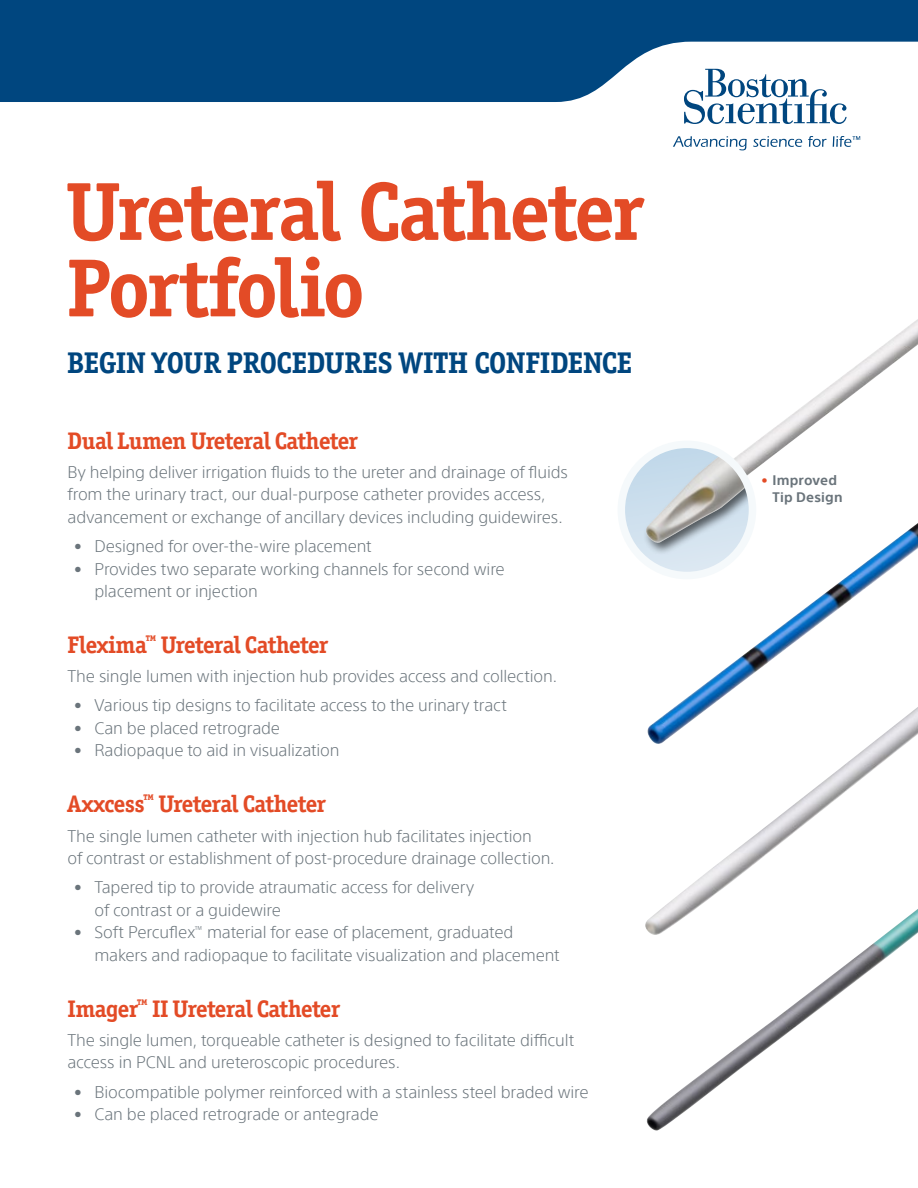
<style>
.page{position:relative;width:918px;height:1188px;background:#fff}
.page>*{position:absolute;margin:0;border:0;box-sizing:border-box;transform-origin:0 0}
.t1{font:700 82.5px/76.5px "Officina Ser ITC Std";letter-spacing:-.025em;color:#e34b26}
.t2{font:700 30px "Officina Ser ITC Std";letter-spacing:-.005em;color:#00467f}
.t3{font:700 24px "Officina Ser ITC Std";letter-spacing:-.02em;color:#e34b26}
.t4{font:300 16.5px/22.5px "SST";letter-spacing:-.01em;color:#6a747b}
.t5{font:700 13.5px/16.2px "SST";letter-spacing:.015em;color:#6a747b}
.s1{color:#e34b26}
</style>
<div class="page">
<img style="left:752px;top:319px;width:166px;height:153px">
<svg style="left:0;top:0;width:918px;height:102px;background:#246091"></svg>
<svg style="left:684px;top:69px;width:163px;height:55px"></svg>
<svg style="left:673px;top:136px;width:74px;height:14px"></svg>
<svg style="left:753px;top:136px;width:49px;height:11px"></svg>
<svg style="left:808px;top:136px;width:19px;height:11px"></svg>
<svg style="left:833px;top:136px;width:27px;height:11px"></svg>
<svg style="left:621px;top:444px;width:131px;height:132px"></svg>
<div style="left:643px;top:444px;width:109px;height:111px;background:#000;opacity:.6"></div>
<img style="left:644px;top:454px;width:104px;height:90px">
<div style="left:618px;top:441px;width:138px;height:138px;border:8px solid #f5f9fb;border-radius:50%"></div>
<img style="left:645px;top:523px;width:273px;height:184px">
<img style="left:647px;top:707px;width:271px;height:202px">
<img style="left:645px;top:909px;width:273px;height:222px">
<h1 class="t1" style="left:66px;top:173px;width:580px">Ureteral Catheter<br>Portfolio</h1>
<h2 class="t2" style="left:67px;top:344px;width:567px">BEGIN YOUR PROCEDURES WITH CONFIDENCE</h2>
<h3 class="t3" style="left:68px;top:426px;width:292px">Dual Lumen Ureteral Catheter</h3>
<p class="t4" style="left:68px;top:461px;width:502px">By helping deliver irrigation fluids to the ureter and drainage of fluids from the urinary tract, our dual-purpose catheter provides access, advancement or exchange of ancillary devices including guidewires.</p>
<p class="t4" style="left:74px;top:535px;width:299px">• Designed for over-the-wire placement</p>
<p class="t4" style="left:94px;top:557px;width:412px;text-indent:-20px">• Provides two separate working channels for second wire placement or injection</p>
<h3 class="t3" style="left:68px;top:630px;width:262px">Flexima<sup>™</sup> Ureteral Catheter</h3>
<p class="t4" style="left:68px;top:665px;width:491px">The single lumen with injection hub provides access and collection.</p>
<p class="t4" style="left:74px;top:694px;width:434px">• Various tip designs to facilitate access to the urinary tract</p>
<p class="t4" style="left:74px;top:717px;width:207px">• Can be placed retrograde</p>
<p class="t4" style="left:74px;top:739px;width:267px">• Radiopaque to aid in visualization</p>
<h3 class="t3" style="left:68px;top:789px;width:260px">Axxcess<sup>™</sup> Ureteral Catheter</h3>
<p class="t4" style="left:68px;top:824px;width:489px">The single lumen catheter with injection hub facilitates injection<br>of contrast or establishment of post-procedure drainage collection.</p>
<p class="t4" style="left:94px;top:876px;width:381px;text-indent:-20px">• Tapered tip to provide atraumatic access for delivery of contrast or a guidewire</p>
<p class="t4" style="left:95px;top:921px;width:467px;text-indent:-20px">• Soft Percuflex<sup>™</sup> material for ease of placement, graduated makers and radiopaque to facilitate visualization and placement</p>
<h3 class="t3" style="left:68px;top:994px;width:274px">Imager<sup>™</sup> II Ureteral Catheter</h3>
<p class="t4" style="left:68px;top:1029px;width:508px">The single lumen, torqueable catheter is designed to facilitate difficult access in PCNL and ureteroscopic procedures.</p>
<p class="t4" style="left:74px;top:1080px;width:516px">• Biocompatible polymer reinforced with a stainless steel braded wire</p>
<p class="t4" style="left:74px;top:1103px;width:306px">• Can be placed retrograde or antegrade</p>
<p class="t5" style="left:772px;top:472px;width:72px;text-indent:-11px"><span class="s1">•</span> Improved<br>Tip Design</p>
</div>
